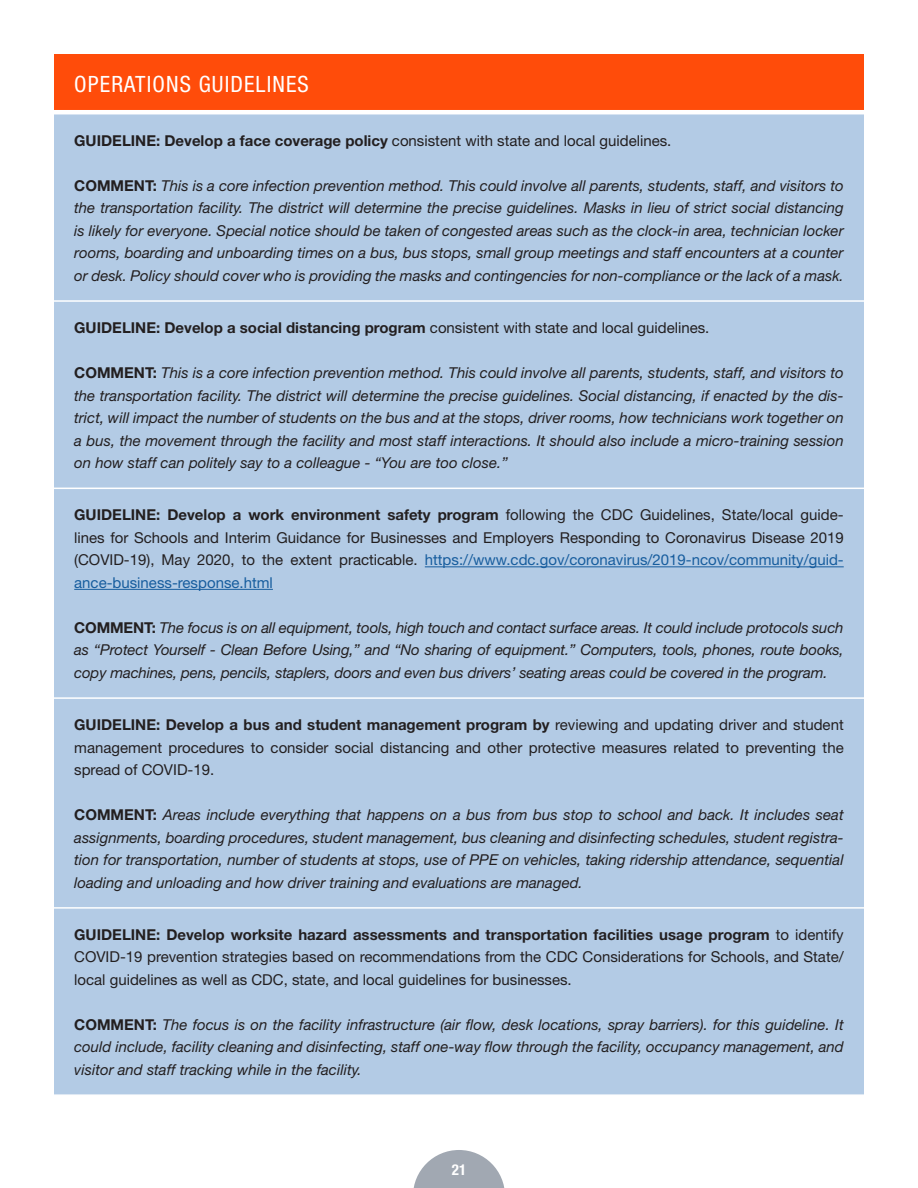
<style>
.page{position:relative;width:918px;height:1188px;background:#fff}
.page>*{position:absolute;margin:0;border:0;box-sizing:border-box;transform-origin:0 0}
.t1{font:condensed 22.5px "Helvetica Neue";letter-spacing:.05em;color:#fff}
.t2{font:italic 15px/22.5px "Helvetica Neue";color:#231f20;text-align:justify}
.t3{font:15px/22.5px "Helvetica Neue";color:#231f20;text-align:justify}
.t4{font:700 15px "Helvetica Neue";color:#231f20}
.t5{font:700 condensed 15px "Helvetica Neue";color:#fff}
.s1{font-weight:700}
.s2{font-weight:700;font-style:normal}
.s3{font-weight:400}
.s4{color:#175d9e}
</style>
<div class="page">
<svg style="left:413px;top:1150px;width:92px;height:38px"></svg>
<div style="left:54px;top:54px;width:810px;height:58px;background:#ff4c0a"></div>
<div style="left:54px;top:114px;width:810px;height:980px;background:#b3cbe5"></div>
<hr style="left:54px;top:300px;width:810px;height:2px;background:#fff">
<hr style="left:54px;top:488px;width:810px;height:1px;background:#fff">
<hr style="left:54px;top:697px;width:810px;height:2px;background:#fff">
<hr style="left:54px;top:907px;width:810px;height:2px;background:#fff">
<hr style="left:54px;top:110px;width:810px;height:4px;background:#fff">
<hr style="left:425px;top:566px;width:419px;height:1px;background:#175d9e">
<hr style="left:74px;top:589px;width:199px;height:1px;background:#175d9e">
<p class="t1" style="left:74px;top:71px;width:236px">OPERATIONS GUIDELINES</p>
<p class="t3" style="left:74px;top:129px;width:599px"><span class="s1">GUIDELINE: Develop a face coverage policy</span> consistent with state and local guidelines.</p>
<p class="t2" style="left:74px;top:174px;width:771px"><span class="s2">COMMENT:</span> This is a core infection prevention method. This could involve all parents, students, staff, and visitors to the transportation facility. The district will determine the precise guidelines. Masks in lieu of strict social distancing is likely for everyone. Special notice should be taken of congested areas such as the clock-in area, technician locker rooms, boarding and unboarding times on a bus, bus stops, small group meetings and staff encounters at a counter or desk. Policy should cover who is providing the masks and contingencies for non-compliance or the lack of a mask.</p>
<p class="t4" style="left:74px;top:318px;width:637px">GUIDELINE: Develop a social distancing program <span class="s3">consistent with state and local guidelines.</span></p>
<p class="t2" style="left:74px;top:361px;width:771px"><span class="s2">COMMENT:</span> This is a core infection prevention method. This could involve all parents, students, staff, and visitors to the transportation facility. The district will determine the precise guidelines. Social distancing, if enacted by the dis&shy;trict, will impact the number of students on the bus and at the stops, driver rooms, how technicians work together on a bus, the movement through the facility and most staff interactions. It should also include a micro-training session on how staff can politely say to a colleague - “You are too close.”</p>
<p class="t3" style="left:74px;top:504px;width:771px"><span class="s1">GUIDELINE: Develop a work environment safety program</span> following the CDC Guidelines, State/local guide&shy;lines for Schools and Interim Guidance for Businesses and Employers Responding to Coronavirus Disease 2019 (COVID-19), May 2020, to the extent practicable. <span class="s4">https://www.cdc.gov/coronavirus/2019-ncov/community/guid&shy;ance-business-response.html</span></p>
<p class="t2" style="left:74px;top:616px;width:771px"><span class="s2">COMMENT:</span> The focus is on all equipment, tools, high touch and contact surface areas. It could include protocols such as “Protect Yourself - Clean Before Using,” and “No sharing of equipment.” Computers, tools, phones, route books, copy machines, pens, pencils, staplers, doors and even bus drivers’ seating areas could be covered in the program.</p>
<p class="t3" style="left:74px;top:713px;width:771px"><span class="s1">GUIDELINE: Develop a bus and student management program by</span> reviewing and updating driver and student management procedures to consider social distancing and other protective measures related to preventing the spread of COVID-19.</p>
<p class="t2" style="left:74px;top:803px;width:771px"><span class="s2">COMMENT:</span> Areas include everything that happens on a bus from bus stop to school and back. It includes seat assignments, boarding procedures, student management, bus cleaning and disinfecting schedules, student registra&shy;tion for transportation, number of students at stops, use of PPE on vehicles, taking ridership attendance, sequential loading and unloading and how driver training and evaluations are managed.</p>
<p class="t3" style="left:74px;top:923px;width:771px"><span class="s1">GUIDELINE: Develop worksite hazard assessments and transportation facilities usage program</span> to identify COVID-19 prevention strategies based on recommendations from the CDC Considerations for Schools, and State/ local guidelines as well as CDC, state, and local guidelines for businesses.</p>
<p class="t2" style="left:74px;top:1013px;width:771px"><span class="s2">COMMENT:</span> The focus is on the facility infrastructure (air flow, desk locations, spray barriers). for this guideline. It could include, facility cleaning and disinfecting, staff one-way flow through the facility, occupancy management, and visitor and staff tracking while in the facility.</p>
<p class="t5" style="left:452px;top:1160px;width:16px">21</p>
</div>
